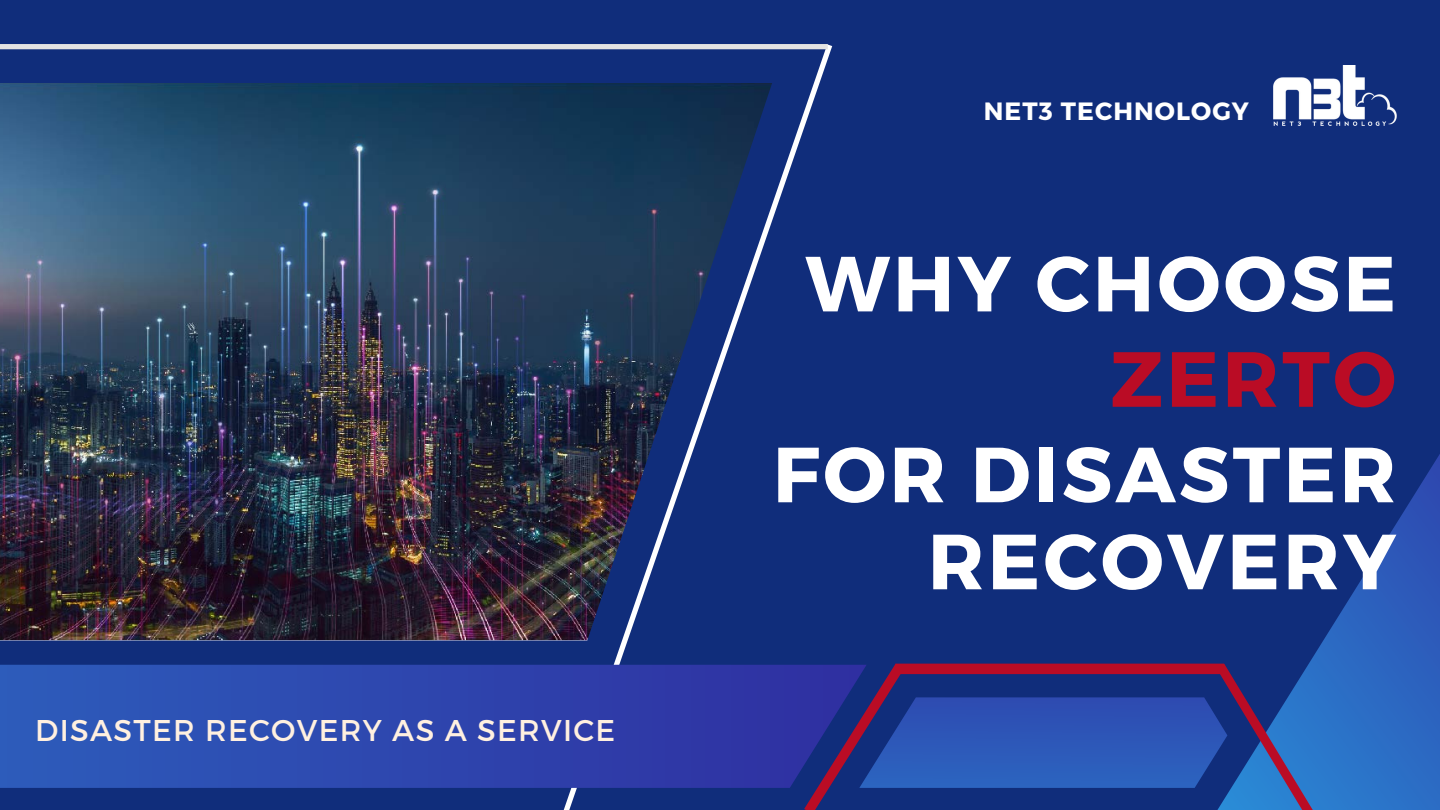
<style>
.page{position:relative;width:1440px;height:810px;background:#102d7b}
.page>*{position:absolute;margin:0;border:0;box-sizing:border-box;transform-origin:0 0}
.t1{font:700 78px/87px "Montserrat";letter-spacing:.045em;color:#fff;text-align:right}
.t2{font:700 78px "Montserrat";letter-spacing:.045em;color:#ba0c25}
.t3{font:30px "Montserrat";letter-spacing:.045em;color:#fff0e0}
.t4{font:700 25px "Montserrat";letter-spacing:.045em;color:#fff}
</style>
<div class="page">
<svg style="left:548px;top:44px;width:285px;height:621px"></svg>
<svg style="left:1315px;top:454px;width:125px;height:356px"></svg>
<svg style="left:0;top:665px;width:795px;height:145px"></svg>
<img style="left:0;top:82px;width:773px;height:559px">
<div style="left:0;top:44px;width:828px;height:5px;background:#e3e3e3"></div>
<img style="left:1273px;top:65px;width:123px;height:61px">
<svg style="left:795px;top:653px;width:539px;height:157px"></svg>
<div style="left:0;top:52px;width:784px;height:30px;background:#102d7b"></div>
<p class="t3" style="left:35px;top:710px;width:581px">DISASTER RECOVERY AS A SERVICE</p>
<p class="t4" style="left:984px;top:95px;width:267px">NET3 TECHNOLOGY</p>
<p class="t1" style="left:805px;top:236px;width:592px">WHY CHOOSE</p>
<p class="t2" style="left:1110px;top:328px;width:287px">ZERTO</p>
<p class="t1" style="left:773px;top:427px;width:625px">FOR DISASTER<br>RECOVERY</p>
</div>
